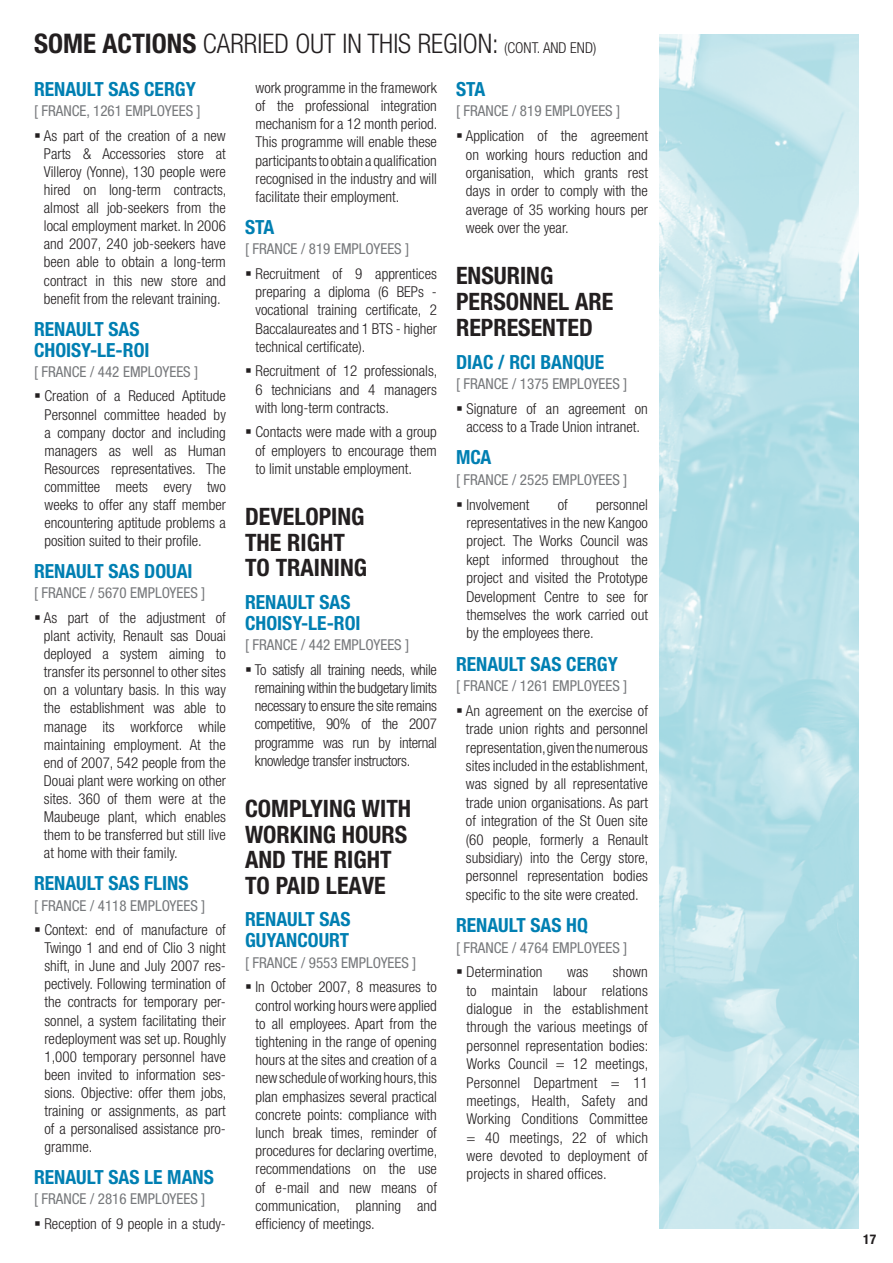
<style>
.page{position:relative;width:893px;height:1263px;background:#fff}
.page>*{position:absolute;margin:0;border:0;box-sizing:border-box;transform-origin:0 0}
.t1{font:700 condensed 27px "Helvetica Neue";color:#231f20}
.t2{font:300 condensed 27px "Helvetica Neue";color:#231f20}
.t3{font:700 condensed 24px/25.7px "Helvetica Neue";color:#231f20}
.t4{font:700 condensed 19.5px "Helvetica Neue";color:#007fb2}
.t5{font:300 condensed 15px/18.1px "Helvetica Neue";color:#231f20;text-align:justify}
.t6{font:condensed 15px "Helvetica Neue";color:#76787b}
.t7{font:700 condensed 13.5px "Helvetica Neue";color:#231f20}
.s1{font-weight:300}
.s2{font-size:27px}
</style>
<div class="page">
<img style="left:660px;top:34px;width:199px;height:1195px">
<h1 class="t1" style="left:34px;top:27px;width:17px">SOME</h1>
<h1 class="t1" style="left:102px;top:27px;width:114px">ACTIONS <span class="s1">carried</span></h1>
<h1 class="t2" style="left:295px;top:28px;width:14px">out</h1>
<h1 class="t2" style="left:342px;top:28px;width:37px">in this</h1>
<h1 class="t2" style="left:418px;top:28px;width:13px">region</h1>
<p class="t5" style="left:492px;top:39px;width:24px"><span class="s2">:</span> (cont</p>
<p class="t5" style="left:537px;top:39px;width:15px">. and</p>
<p class="t5" style="left:570px;top:39px;width:28px">end )</p>
<h3 class="t4" style="left:34px;top:77px;width:11px">RENAULT</h3>
<h3 class="t4" style="left:108px;top:77px;width:12px">SAS</h3>
<h3 class="t4" style="left:144px;top:77px;width:12px">CERGY</h3>
<p class="t6" style="left:34px;top:102px;width:168px">[ FRANCE, 1261 EMPLOYEES ]</p>
<p class="t5" style="left:44px;top:126px;width:184px;text-indent:-10px">▪ As part of the creation of a new Parts &amp; Accessories store at Villeroy (Yonne), 130 people were hired on long-term contracts, almost all job-seekers from the local employment market. In 2006 and 2007, 240 job-seekers have been able to obtain a long-term contract in this new store and benefit from the relevant training.</p>
<h3 class="t4" style="left:34px;top:317px;width:11px">RENAULT</h3>
<h3 class="t4" style="left:108px;top:317px;width:12px">SAS</h3>
<h3 class="t4" style="left:34px;top:338px;width:11px">CHOISY</h3>
<h3 class="t4" style="left:90px;top:338px;width:43px">-LE-ROI</h3>
<p class="t6" style="left:34px;top:363px;width:166px">[ FRANCE / 442 EMPLOYEES ]</p>
<p class="t5" style="left:44px;top:387px;width:183px;text-indent:-10px">▪ Creation of a Reduced Aptitude Personnel committee headed by a company doctor and including managers as well as Human Resources representatives. The committee meets every two weeks to offer any staff member encountering aptitude problems a position suited to their profile.</p>
<h3 class="t4" style="left:34px;top:559px;width:11px">RENAULT</h3>
<h3 class="t4" style="left:108px;top:559px;width:12px">SAS</h3>
<h3 class="t4" style="left:144px;top:559px;width:22px">DOUAI</h3>
<p class="t6" style="left:34px;top:584px;width:173px">[ FRANCE / 5670 EMPLOYEES ]</p>
<p class="t5" style="left:44px;top:608px;width:183px;text-indent:-10px">▪ As part of the adjustment of plant activity, Renault sas Douai deployed a system aiming to transfer its personnel to other sites on a voluntary basis. In this way the establishment was able to manage its workforce while maintaining employment. At the end of 2007, 542 people from the Douai plant were working on other sites. 360 of them were at the Maubeuge plant, which enables them to be transferred but still live at home with their family.</p>
<h3 class="t4" style="left:34px;top:871px;width:11px">RENAULT</h3>
<h3 class="t4" style="left:108px;top:871px;width:12px">SAS</h3>
<h3 class="t4" style="left:144px;top:871px;width:10px">FLINS</h3>
<p class="t6" style="left:34px;top:896px;width:173px">[ FRANCE / 4118 EMPLOYEES ]</p>
<p class="t5" style="left:44px;top:920px;width:183px;text-indent:-10px">▪ Context: end of manufacture of Twingo 1 and end of Clio 3 night shift, in June and July 2007 res&shy;pectively. Following termination of the contracts for temporary per&shy;sonnel, a system facilitating their redeployment was set up. Roughly 1,000 temporary personnel have been invited to information ses&shy;sions. Objective: offer them jobs, training or assignments, as part of a personalised assistance pro&shy;gramme.</p>
<h3 class="t4" style="left:34px;top:1165px;width:11px">RENAULT</h3>
<h3 class="t4" style="left:108px;top:1165px;width:12px">SAS</h3>
<h3 class="t4" style="left:144px;top:1165px;width:36px">LE MANS</h3>
<p class="t6" style="left:34px;top:1190px;width:173px">[ FRANCE / 2816 EMPLOYEES ]</p>
<p class="t5" style="left:34px;top:1214px;width:193px">▪ Reception of 9 people in a study-</p>
<h3 class="t4" style="left:456px;top:77px;width:11px">STA</h3>
<p class="t6" style="left:456px;top:102px;width:166px">[ FRANCE / 819 EMPLOYEES ]</p>
<p class="t5" style="left:466px;top:127px;width:183px;text-indent:-10px">▪ Application of the agreement on working hours reduction and organisation, which grants rest days in order to comply with the average of 35 working hours per week over the year.</p>
<h2 class="t3" style="left:456px;top:263px;width:14px">ENSURING<br>PERSONNEL</h2>
<p class="t5" style="left:255px;top:78px;width:183px">work programme in the framework of the professional integration mechanism for a 12 month period.<br>This programme will enable these participants to obtain a qualification recognised in the industry and will facilitate their employment.</p>
<h3 class="t4" style="left:245px;top:215px;width:11px">STA</h3>
<p class="t6" style="left:245px;top:240px;width:166px">[ FRANCE / 819 EMPLOYEES ]</p>
<p class="t5" style="left:255px;top:264px;width:183px;text-indent:-10px">▪ Recruitment of 9 apprentices preparing a diploma (6 BEPs - vocational training certificate, 2<br>Baccalaureates and 1 BTS - higher technical certificate).</p>
<p class="t5" style="left:255px;top:362px;width:183px;text-indent:-10px">▪ Recruitment of 12 professionals, 6 technicians and 4 managers with long-term contracts.</p>
<p class="t5" style="left:255px;top:423px;width:183px;text-indent:-10px">▪ Contacts were made with a group of employers to encourage them to limit unstable employment.</p>
<h2 class="t3" style="left:245px;top:503px;width:51px">DEVELOPING<br>THE</h2>
<h2 class="t3" style="left:575px;top:289px;width:14px">ARE</h2>
<h2 class="t3" style="left:456px;top:315px;width:14px">REPRESENTE</h2>
<h2 class="t3" style="left:579px;top:315px;width:15px">D</h2>
<h3 class="t4" style="left:456px;top:350px;width:139px">DIAC / RCI BANQUE</h3>
<p class="t6" style="left:456px;top:375px;width:173px">[ FRANCE / 1375 EMPLOYEES ]</p>
<p class="t5" style="left:456px;top:399px;width:193px;text-align:center">▪ Signature of an agreement on access to a Trade Union intranet.</p>
<h3 class="t4" style="left:456px;top:446px;width:13px">MCA</h3>
<p class="t6" style="left:456px;top:471px;width:173px">[ FRANCE / 2525 EMPLOYEES ]</p>
<p class="t5" style="left:456px;top:495px;width:75px">▪ Involvement</p>
<p class="t5" style="left:558px;top:495px;width:12px">of</p>
<p class="t5" style="left:466px;top:495px;width:183px;text-indent:129px">personnel representatives in the new Kangoo project. The Works Council was kept informed throughout the project and visited the Prototype Development Centre to see for themselves the work carried out by the employees there.</p>
<h3 class="t4" style="left:456px;top:652px;width:11px">RENAULT</h3>
<h3 class="t4" style="left:530px;top:652px;width:12px">SAS</h3>
<h3 class="t4" style="left:566px;top:652px;width:12px">CERGY</h3>
<p class="t6" style="left:456px;top:677px;width:173px">[ FRANCE / 1261 EMPLOYEES ]</p>
<p class="t5" style="left:466px;top:701px;width:184px;text-indent:-10px">▪ An agreement on the exercise of trade union rights and personnel representation, given the numerous sites included in the establishment, was signed by all representative trade union organisations. As part of integration of the St Ouen site (60 people, formerly a Renault subsidiary) into the Cergy store, personnel representation bodies specific to the site were created.</p>
<h3 class="t4" style="left:456px;top:913px;width:11px">RENAULT</h3>
<h3 class="t4" style="left:530px;top:913px;width:12px">SAS</h3>
<h3 class="t4" style="left:566px;top:913px;width:23px">HQ</h3>
<p class="t6" style="left:456px;top:938px;width:173px">[ FRANCE / 4764 EMPLOYEES ]</p>
<p class="t5" style="left:456px;top:963px;width:88px">▪ Determination</p>
<p class="t5" style="left:567px;top:963px;width:23px">was</p>
<h2 class="t3" style="left:287px;top:529px;width:13px">RIGHT</h2>
<h2 class="t3" style="left:245px;top:555px;width:43px">TO TRAINING</h2>
<h3 class="t4" style="left:245px;top:590px;width:11px">RENAULT</h3>
<h3 class="t4" style="left:319px;top:590px;width:12px">SAS</h3>
<h3 class="t4" style="left:245px;top:611px;width:11px">CHOISY</h3>
<h3 class="t4" style="left:301px;top:611px;width:43px">-LE-ROI</h3>
<p class="t6" style="left:245px;top:636px;width:166px">[ FRANCE / 442 EMPLOYEES ]</p>
<p class="t5" style="left:255px;top:660px;width:183px;text-indent:-10px">▪ To satisfy all training needs, while remaining within the budgetary limits necessary to ensure the site remains competitive, 90% of the 2007 programme was run by internal knowledge transfer instructors.</p>
<h2 class="t3" style="left:245px;top:795px;width:14px">COMPLYING</h2>
<h2 class="t3" style="left:362px;top:795px;width:29px">WITH</h2>
<h2 class="t3" style="left:245px;top:821px;width:111px">WORKING HOURS<br>AN D THE</h2>
<h2 class="t3" style="left:245px;top:847px;width:140px;text-indent:89px">RIGHT<br>TOPAID LEAVE</h2>
<h3 class="t4" style="left:245px;top:907px;width:11px">RENAULT</h3>
<h3 class="t4" style="left:319px;top:907px;width:12px">SAS</h3>
<h3 class="t4" style="left:245px;top:929px;width:12px">GUYANCOURT</h3>
<p class="t6" style="left:245px;top:954px;width:173px">[ FRANCE / 9553 EMPLOYEES ]</p>
<p class="t5" style="left:255px;top:978px;width:183px;text-indent:-10px">▪ In October 2007, 8 measures to control working hours were applied to all employees. Apart from the tightening in the range of opening hours at the sites and creation of a new schedule of working hours, this plan emphasizes several practical concrete points: compliance with lunch break times, reminder of procedures for declaring overtime, recommendations on the use of e-mail and new means of communication, planning and efficiency of meetings.</p>
<p class="t5" style="left:466px;top:963px;width:183px;text-indent:146px">shown to maintain labour relations dialogue in the establishment through the various meetings of personnel representation bodies:<br>Works Council = 12 meetings, Personnel Department = 11 meetings, Health, Safety and Working Conditions Committee = 40 meetings, 22 of which were devoted to deployment of projects in shared offices.</p>
<p class="t7" style="left:863px;top:1231px;width:14px">17</p>
</div>
